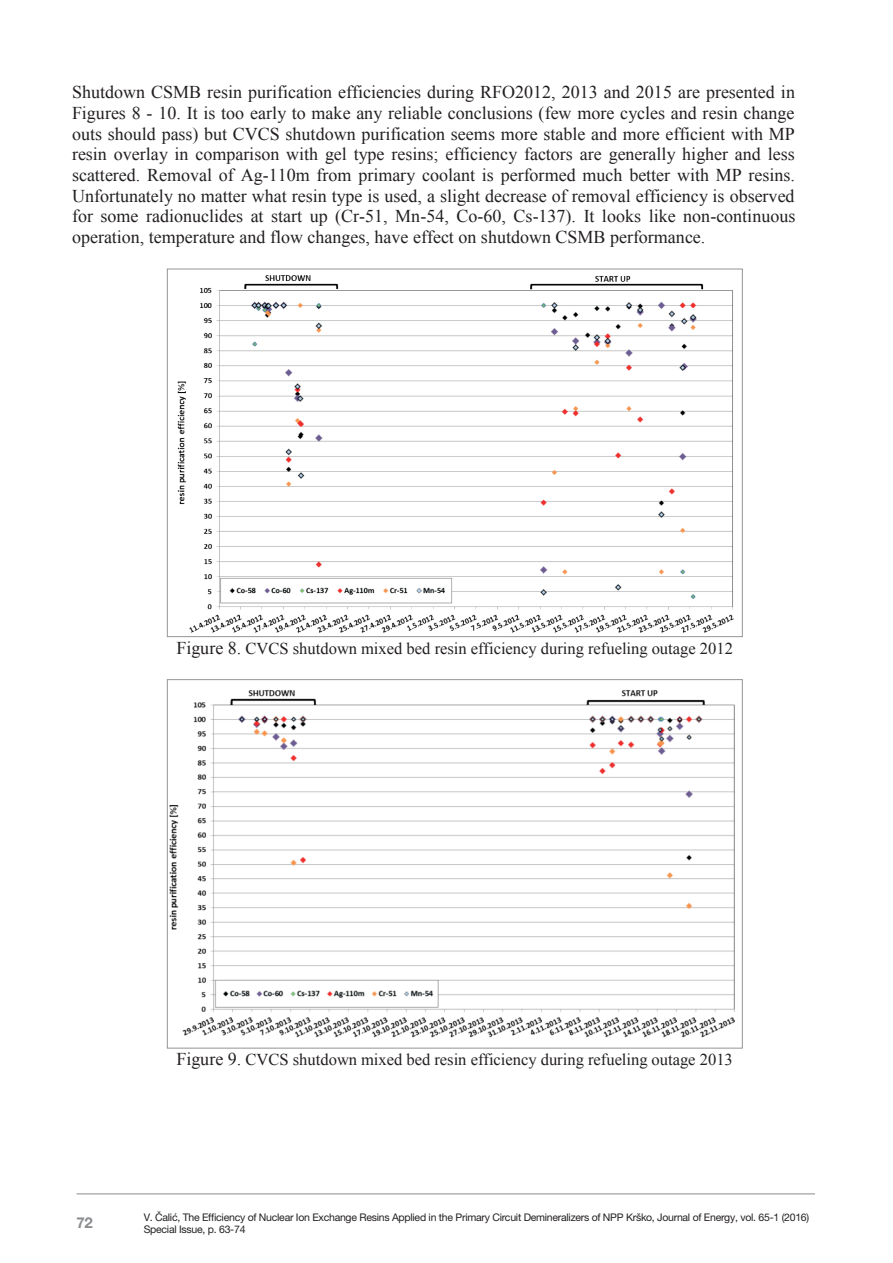
<style>
.page{position:relative;width:893px;height:1263px;background:#fff}
.page>*{position:absolute;margin:0;border:0;box-sizing:border-box;transform-origin:0 0}
.t1{font:18px/20.7px "Times New Roman";color:#231f20;text-align:justify}
.t2{font:16.5px "Times New Roman";color:#231f20}
.t3{font:700 15px "MH Helvetica";color:#8a8c8f}
.t4{font:10.5px/12px "MH Helvetica";letter-spacing:-.025em;color:#231f20}
.s1{font-size:18px}
</style>
<div class="page">
<hr style="left:77px;top:1193px;width:738px;height:1px;background:#8a8c8f">
<img style="left:177px;top:275px;width:557px;height:358px">
<img style="left:169px;top:690px;width:566px;height:348px">
<p class="t1" style="left:72px;top:82px;width:725px">Shutdown CSMB resin purification efficiencies during RFO2012, 2013 and 2015 are presented in Figures 8 - 10. It is too early to make any reliable conclusions (few more cycles and resin change outs should pass) but CVCS shutdown purification seems more stable and more efficient with MP resin overlay in comparison with gel type resins; efficiency factors are generally higher and less scattered. Removal of Ag-110m from primary coolant is performed much better with MP resins.<br>Unfortunately no matter what resin type is used, a slight decrease of removal efficiency is observed for some radionuclides at start up (Cr-51, Mn-54, Co-60, Cs-137). It looks like non-continuous operation, temperature and flow changes, have effect on shutdown CSMB performance.</p>
<p class="t2" style="left:177px;top:637px;width:558px"><span class="s1">Figure 8.</span> CVCS shutdown mixed bed resin efficiency during refueling outage 2012</p>
<p class="t2" style="left:176px;top:1049px;width:558px"><span class="s1">Figure 9.</span> CVCS shutdown mixed bed resin efficiency during refueling outage 2013</p>
<p class="t3" style="left:77px;top:1213px;width:18px">72</p>
<p class="t4" style="left:144px;top:1211px;width:667px">V. Čalić, The Efficiency of Nuclear Ion Exchange Resins Applied in the Primary Circuit Demineralizers of NPP Krško, Journal of Energy, vol. 65-1 (2016)<br>Special Issue, p. 63-74</p>
</div>
